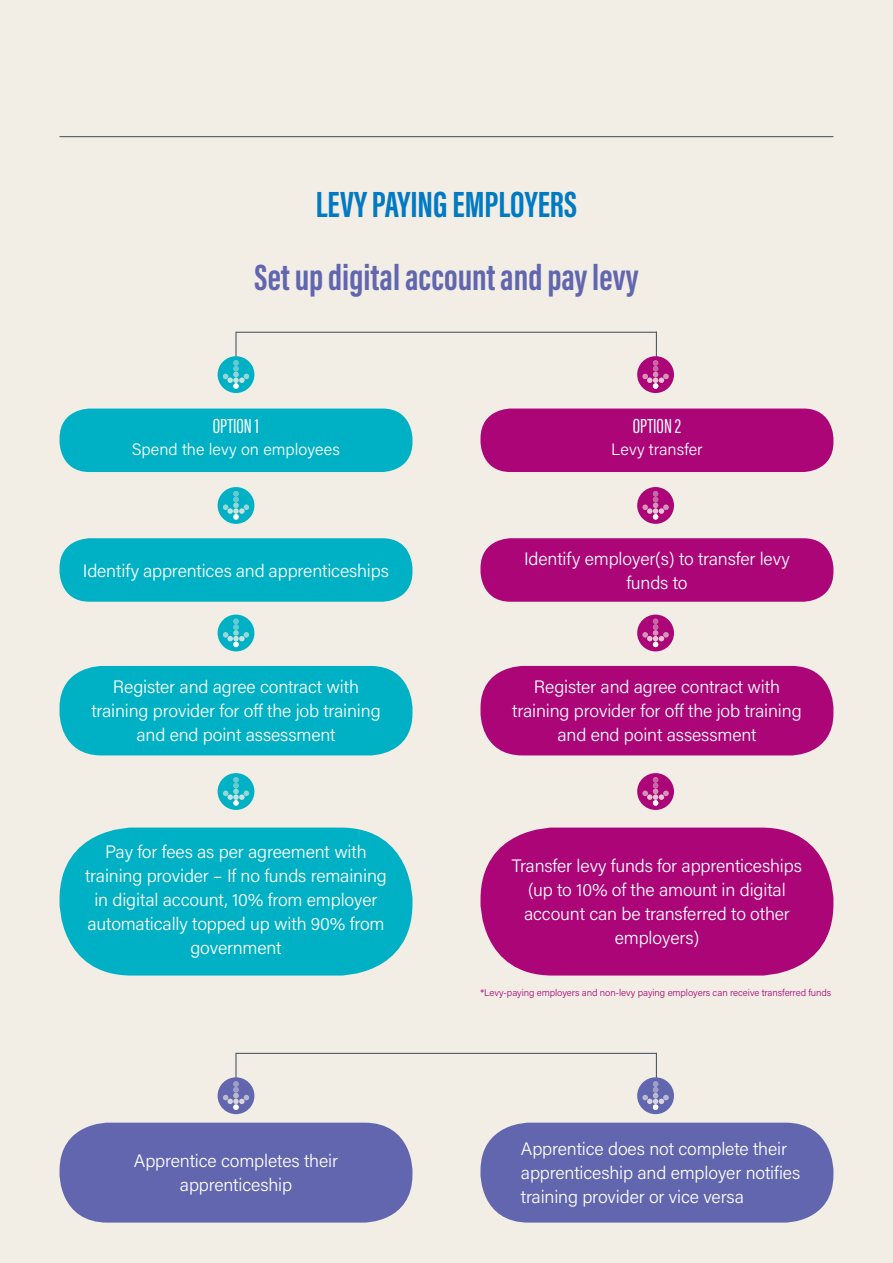
<style>
.page{position:relative;width:893px;height:1263px;background:#f2eee6}
.page>*{position:absolute;margin:0;border:0;box-sizing:border-box;transform-origin:0 0}
.t1{font:700 37.5px "Acumin Pro Extra Cond";color:#6166af}
.t2{font:700 37.5px "Acumin Pro Extra Cond";color:#007ac2}
.t3{font:21px "Acumin Pro Extra Cond";color:#fff}
.t4{font:300 18px/24px "Acumin Pro";letter-spacing:-.01em;color:#fff;text-align:center}
.t5{font:300 16.5px "Acumin Pro";color:#fff}
.t6{font:300 9.75px "Acumin Pro";letter-spacing:-.01em;color:#ac0577}
</style>
<div class="page">
<hr style="left:60px;top:136px;width:773px;height:1px;background:#4d5d68">
<hr style="left:236px;top:332px;width:421px;height:1px;background:#4d5d68">
<div style="left:60px;top:408px;width:352px;height:64px;background:#00b1c5;border-radius:30px"></div>
<div style="left:60px;top:538px;width:352px;height:64px;background:#00b1c5;border-radius:30px"></div>
<div style="left:60px;top:666px;width:352px;height:89px;background:#00b1c5;border-radius:42px"></div>
<div style="left:60px;top:827px;width:352px;height:148px;background:#00b1c5;border-radius:72px"></div>
<div style="left:480px;top:408px;width:353px;height:64px;background:#ac0577;border-radius:30px"></div>
<div style="left:480px;top:538px;width:353px;height:64px;background:#ac0577;border-radius:30px"></div>
<div style="left:480px;top:666px;width:353px;height:89px;background:#ac0577;border-radius:42px"></div>
<div style="left:480px;top:827px;width:353px;height:148px;background:#ac0577;border-radius:72px"></div>
<hr style="left:235px;top:332px;width:2px;height:26px;background:#4d5d68">
<svg style="left:218px;top:356px;width:36px;height:37px"></svg>
<svg style="left:218px;top:487px;width:36px;height:37px"></svg>
<svg style="left:218px;top:615px;width:36px;height:36px"></svg>
<svg style="left:218px;top:773px;width:36px;height:37px"></svg>
<svg style="left:637px;top:332px;width:37px;height:61px"></svg>
<div style="left:60px;top:1123px;width:352px;height:99px;background:#6166af;border-radius:48px"></div>
<div style="left:480px;top:1123px;width:353px;height:99px;background:#6166af;border-radius:48px"></div>
<hr style="left:236px;top:1053px;width:421px;height:1px;background:#4d5d68">
<hr style="left:235px;top:1053px;width:2px;height:26px;background:#4d5d68">
<svg style="left:218px;top:1077px;width:36px;height:37px"></svg>
<svg style="left:637px;top:1054px;width:37px;height:60px"></svg>
<svg style="left:637px;top:487px;width:37px;height:37px"></svg>
<svg style="left:637px;top:615px;width:37px;height:36px"></svg>
<svg style="left:637px;top:773px;width:37px;height:37px"></svg>
<p class="t2" style="left:316px;top:181px;width:263px">LEVY PAYING EMPLOYERS</p>
<p class="t1" style="left:254px;top:254px;width:386px">Set up digital account and pay levy</p>
<p class="t3" style="left:213px;top:414px;width:48px">OPTION 1</p>
<p class="t5" style="left:132px;top:438px;width:210px">Spend the levy on employees</p>
<p class="t4" style="left:83px;top:558px;width:308px">Identify apprentices and apprenticeships</p>
<p class="t3" style="left:633px;top:414px;width:50px">OPTION 2</p>
<p class="t5" style="left:611px;top:438px;width:93px">Levy transfer</p>
<p class="t4" style="left:524px;top:546px;width:267px">Identify employer(s) to transfer levy funds to</p>
<p class="t4" style="left:91px;top:674px;width:291px">Register and agree contract with training provider for off the job training and end point assessment</p>
<p class="t4" style="left:512px;top:674px;width:291px">Register and agree contract with training provider for off the job training and end point assessment</p>
<p class="t4" style="left:85px;top:839px;width:303px">Pay for fees as per agreement with training provider – If no funds remaining in digital account, 10% from employer automatically topped up with 90% from government</p>
<p class="t4" style="left:134px;top:1148px;width:206px">Apprentice completes their apprenticeship</p>
<p class="t4" style="left:512px;top:853px;width:292px">Transfer levy funds for apprenticeships (up to 10% of the amount in digital account can be transferred to other employers)</p>
<p class="t6" style="left:480px;top:986px;width:352px">*Levy-paying employers and non-levy paying employers can receive transferred funds</p>
<p class="t4" style="left:521px;top:1136px;width:281px;text-align:left">Apprentice does not complete their apprenticeship and employer notifies training provider or vice versa</p>
</div>
